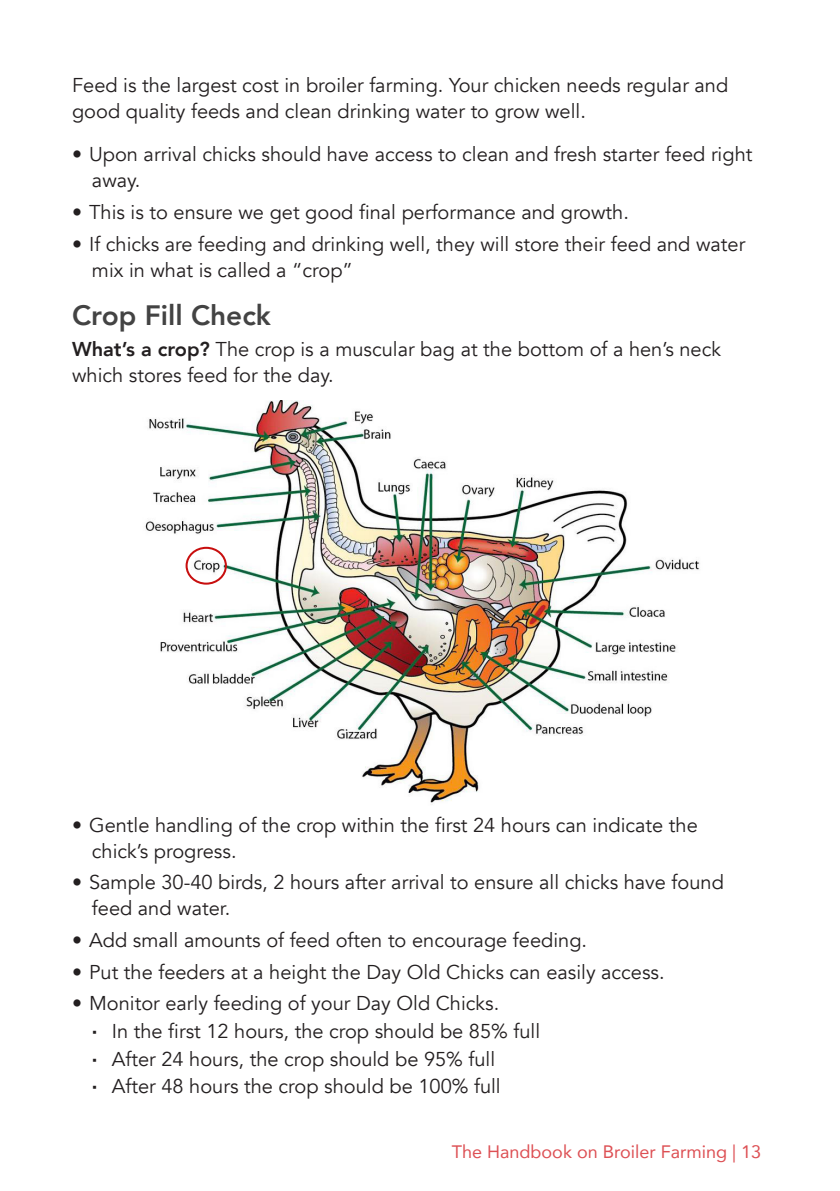
<style>
.page{position:relative;width:840px;height:1191px;background:#fff}
.page>*{position:absolute;margin:0;border:0;box-sizing:border-box;transform-origin:0 0}
.List_Paragraph{font:800 28px "Avenir";color:#434343}
.Body_Copy{font:20px/26px "Avenir";color:#231f20}
.List_Paragraph-2{font:20px "Avenir";color:#231f20}
.t1{font:18px "Avenir";color:#dd5054}
.s1{font-weight:800}
.s2{font-family:"DIN";font-weight:700}
</style>
<div class="page">
<img style="left:145px;top:401px;width:555px;height:402px">
<div style="left:185px;top:547px;width:42px;height:37px;border:2px solid #c80f0f;border-radius:50%"></div>
<p class="Body_Copy" style="left:72px;top:73px;width:657px">Feed is the largest cost in broiler farming. Your chicken needs regular and good quality feeds and clean drinking water to grow well.</p>
<p class="Body_Copy" style="left:92px;top:142px;width:661px;text-indent:-20px">• Upon arrival chicks should have access to clean and fresh starter feed right away.</p>
<p class="Body_Copy" style="left:72px;top:200px;width:558px">• This is to ensure we get good final performance and growth.</p>
<p class="Body_Copy" style="left:92px;top:231px;width:654px;text-indent:-20px">• If chicks are feeding and drinking well, they will store their feed and water mix in what is called a “crop”</p>
<p class="List_Paragraph" style="left:72px;top:293px;width:200px">Crop Fill Check</p>
<p class="Body_Copy" style="left:72px;top:337px;width:650px"><span class="s1">What’s a crop?</span> The crop is a muscular bag at the bottom of a hen’s neck which stores feed for the day.</p>
<p class="Body_Copy" style="left:72px;top:812px;width:627px">• Gentle handling of the crop within the first 24 hours can indicate the</p>
<p class="List_Paragraph-2" style="left:92px;top:838px;width:146px">chick’s progress.</p>
<p class="Body_Copy" style="left:92px;top:869px;width:633px;text-indent:-20px">• Sample 30-40 birds, 2 hours after arrival to ensure all chicks have found feed and water.</p>
<p class="Body_Copy" style="left:72px;top:927px;width:516px">• Add small amounts of feed often to encourage feeding.</p>
<p class="Body_Copy" style="left:72px;top:959px;width:593px">• Put the feeders at a height the Day Old Chicks can easily access.</p>
<p class="Body_Copy" style="left:72px;top:990px;width:428px">• Monitor early feeding of your Day Old Chicks.</p>
<p class="Body_Copy" style="left:92px;top:1018px;width:449px"><span class="s2">·</span> In the first 12 hours, the crop should be 85% full</p>
<p class="Body_Copy" style="left:92px;top:1046px;width:404px"><span class="s2">·</span> After 24 hours, the crop should be 95% full</p>
<p class="Body_Copy" style="left:92px;top:1073px;width:410px"><span class="s2">·</span> After 48 hours the crop should be 100% full</p>
<p class="t1" style="left:451px;top:1137px;width:311px">The Handbook on Broiler Farming | 13</p>
</div>
